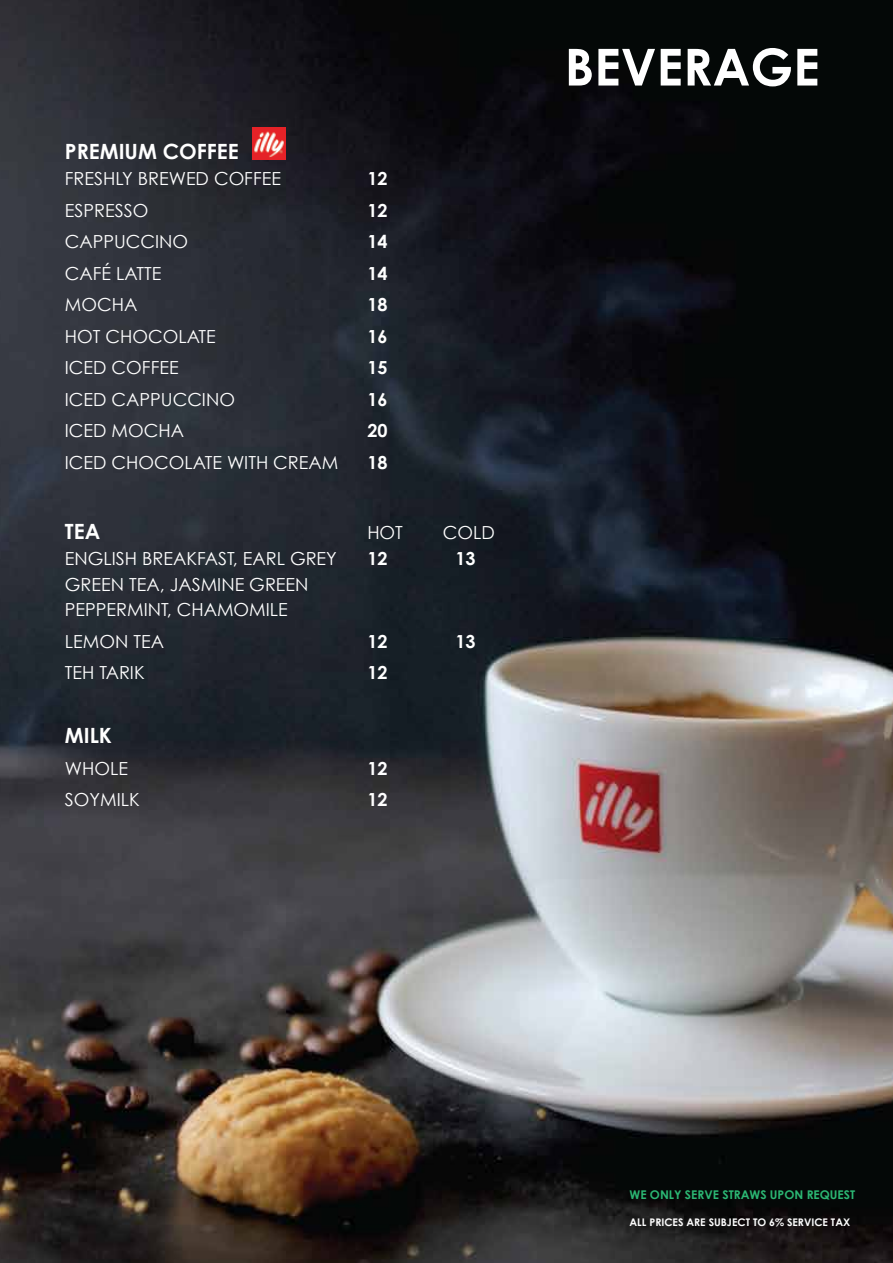
<style>
.page{position:relative;width:893px;height:1263px;background:#fff}
.page>*{position:absolute;margin:0;border:0;box-sizing:border-box;transform-origin:0 0}
.t1{font:700 51px "Century Gothic";color:#fff}
.t2{font:700 21px "Century Gothic";color:#fff}
.t3{font:18px/25.7px "Century Gothic";color:#fff}
.t4{font:700 18px "Century Gothic";color:#fff}
.t5{font:700 12px "Century Gothic";color:#2bb673}
.t6{font:700 10.5px "Century Gothic";color:#fff}
</style>
<div class="page">
<img style="left:0;top:0;width:893px;height:1263px">
<img style="left:253px;top:128px;width:32px;height:32px">
<p class="t2" style="left:65px;top:136px;width:175px">PREMIUM COFFEE</p>
<p class="t3" style="left:65px;top:165px;width:218px">FRESHLY BREWED COFFEE</p>
<p class="t4" style="left:367px;top:165px;width:22px">12</p>
<p class="t3" style="left:65px;top:197px;width:85px">ESPRESSO</p>
<p class="t4" style="left:367px;top:196px;width:22px">12</p>
<p class="t3" style="left:65px;top:228px;width:125px">CAPPUCCINO</p>
<p class="t4" style="left:367px;top:228px;width:22px">14</p>
<p class="t3" style="left:65px;top:260px;width:98px">CAFÉ LATTE</p>
<p class="t4" style="left:367px;top:259px;width:22px">14</p>
<p class="t3" style="left:65px;top:291px;width:74px">MOCHA</p>
<p class="t4" style="left:367px;top:291px;width:22px">18</p>
<p class="t3" style="left:65px;top:323px;width:152px">HOT CHOCOLATE</p>
<p class="t4" style="left:367px;top:322px;width:22px">16</p>
<p class="t3" style="left:65px;top:354px;width:115px">ICED COFFEE</p>
<p class="t4" style="left:367px;top:354px;width:22px">15</p>
<p class="t3" style="left:65px;top:386px;width:172px">ICED CAPPUCCINO</p>
<p class="t4" style="left:367px;top:385px;width:22px">16</p>
<p class="t3" style="left:65px;top:417px;width:121px">ICED MOCHA</p>
<p class="t4" style="left:367px;top:417px;width:22px">20</p>
<p class="t3" style="left:65px;top:449px;width:275px">ICED CHOCOLATE WITH CREAM</p>
<p class="t4" style="left:367px;top:448px;width:22px">18</p>
<p class="t2" style="left:65px;top:516px;width:37px">TEA</p>
<p class="t3" style="left:367px;top:520px;width:37px">HOT</p>
<p class="t3" style="left:443px;top:520px;width:53px">COLD</p>
<p class="t3" style="left:65px;top:545px;width:273px">ENGLISH BREAKFAST, EARL GREY</p>
<p class="t4" style="left:367px;top:545px;width:22px">12</p>
<p class="t4" style="left:456px;top:545px;width:22px">13</p>
<p class="t3" style="left:65px;top:571px;width:245px">GREEN TEA, JASMINE GREEN<br>PEPPERMINT, CHAMOMILE</p>
<p class="t3" style="left:65px;top:628px;width:101px">LEMON TEA</p>
<p class="t4" style="left:367px;top:627px;width:22px">12</p>
<p class="t4" style="left:456px;top:627px;width:22px">13</p>
<p class="t3" style="left:65px;top:659px;width:81px">TEH TARIK</p>
<p class="t4" style="left:367px;top:659px;width:22px">12</p>
<p class="t2" style="left:65px;top:720px;width:49px">MILK</p>
<p class="t3" style="left:65px;top:755px;width:65px">WHOLE</p>
<p class="t4" style="left:367px;top:755px;width:22px">12</p>
<p class="t3" style="left:65px;top:787px;width:76px">SOYMILK</p>
<p class="t4" style="left:367px;top:786px;width:22px">12</p>
<h1 class="t1" style="left:565px;top:28px;width:257px">BEVERAGE</h1>
<p class="t5" style="left:629px;top:1185px;width:227px">WE ONLY SERVE STRAWS UPON REQUEST</p>
<p class="t6" style="left:629px;top:1214px;width:222px">ALL PRICES ARE SUBJECT TO 6% SERVICE TAX</p>
</div>
